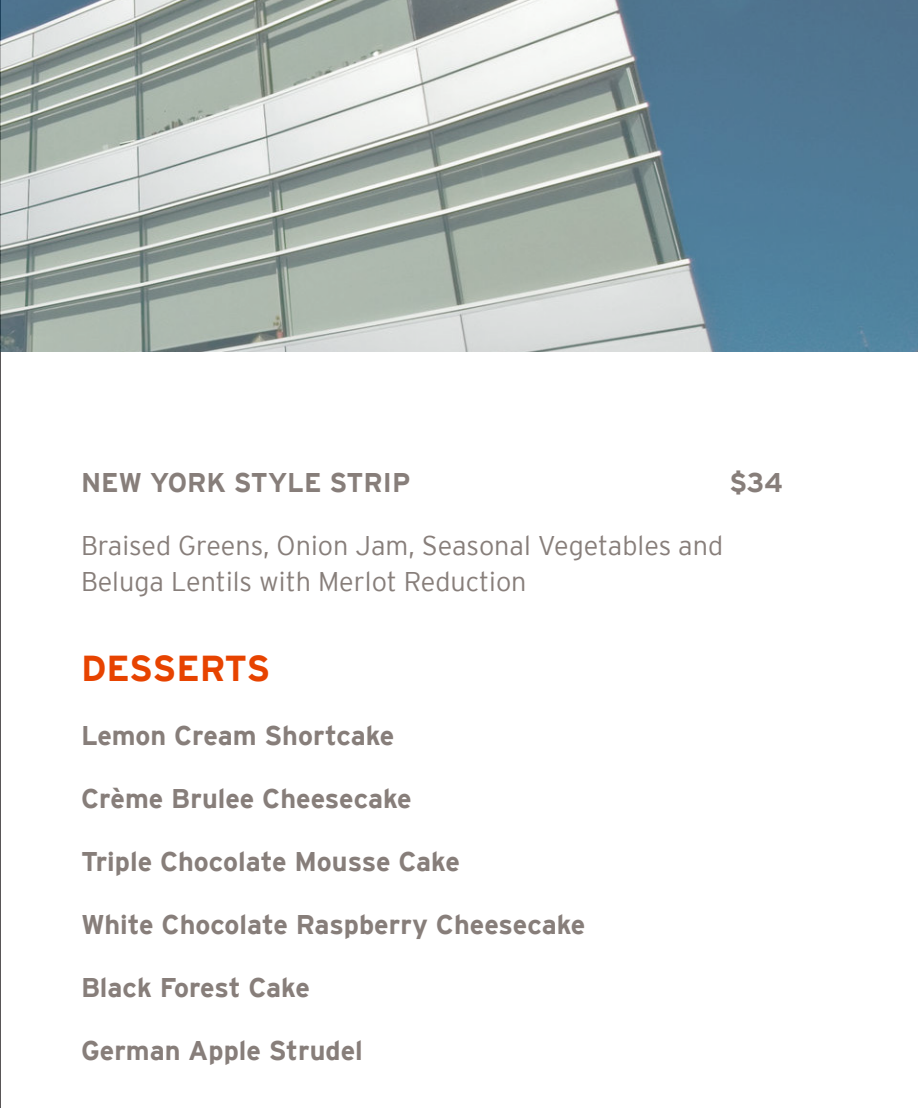
<style>
.page{position:relative;width:918px;height:1108px;background:#fff}
.page>*{position:absolute;margin:0;border:0;box-sizing:border-box;transform-origin:0 0}
.Title_1_5{font:700 36px "Interstate";letter-spacing:-.015em;color:#e74300}
.Title_3{font:700 27px "Interstate";color:#877e7a}
.body_last{font:300 27px/36px "Interstate";color:#877e7a}
</style>
<div class="page">
<hr style="left:0;top:0;width:1px;height:1107px;background:#231f20">
<img style="left:0;top:0;width:918px;height:351px">
<p class="Title_3" style="left:81px;top:467px;width:331px">NEW YORK STYLE STRIP</p>
<p class="Title_3" style="left:729px;top:467px;width:55px">$34</p>
<p class="body_last" style="left:81px;top:527px;width:644px">Braised Greens, Onion Jam, Seasonal Vegetables and<br>Beluga Lentils with Merlot Reduction</p>
<p class="Title_1_5" style="left:81px;top:648px;width:191px">DESSERTS</p>
<p class="Title_3" style="left:81px;top:720px;width:315px">Lemon Cream Shortcake</p>
<p class="Title_3" style="left:81px;top:783px;width:332px">Crème Brulee Cheesecake</p>
<p class="Title_3" style="left:81px;top:846px;width:380px">Triple Chocolate Mousse Cake</p>
<p class="Title_3" style="left:81px;top:909px;width:506px">White Chocolate Raspberry Cheesecake</p>
<p class="Title_3" style="left:81px;top:972px;width:230px">Black Forest Cake</p>
<p class="Title_3" style="left:81px;top:1035px;width:283px">German Apple Strudel</p>
</div>
